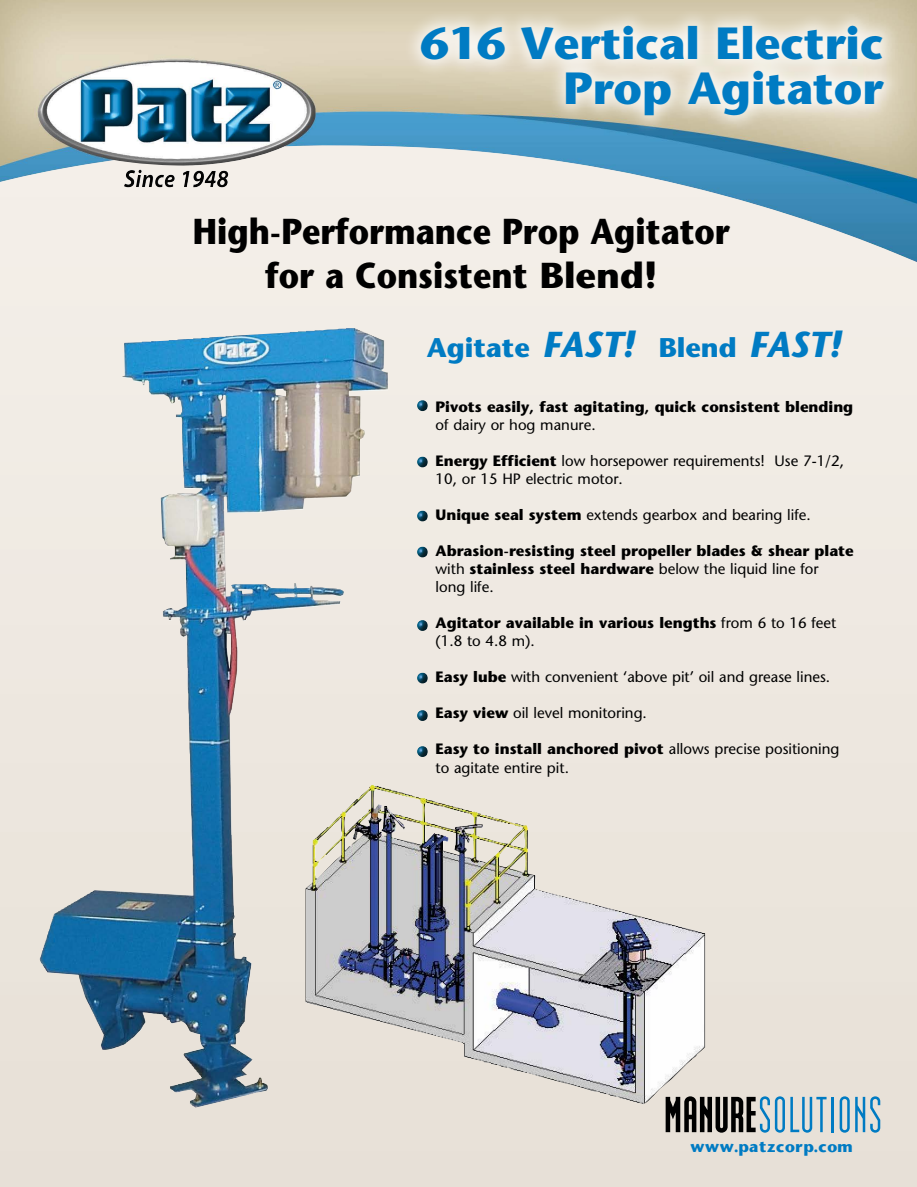
<style>
.page{position:relative;width:917px;height:1187px;background:#fff}
.page>*{position:absolute;margin:0;border:0;box-sizing:border-box;transform-origin:0 0}
.t1{font:700 45px/45px "Stone Sans";color:#007bc3;text-align:right}
.t2{font:700 36px/43.2px "Stone Sans";color:#000;text-align:center;scale:.89 1}
.t3{font:700 27px "Stone Sans";color:#007bc3}
.t4{font:15px/18px "Stone Sans";color:#000}
.t5{font:700 15px/18px "Stone Sans";color:#000}
.t6{font:700 14.85px "Stone Sans";color:#007bc3}
.s1{font-style:italic;font-size:36px}
.s2{font-weight:700}
.s3{font-weight:400}
</style>
<div class="page">
<div style="left:0;top:269px;width:917px;height:917px;background:#ede7df"></div>
<img style="left:122px;top:328px;width:224px;height:382px">
<img style="left:0;top:0;width:917px;height:269px">
<div style="left:403px;top:7px;width:499px;height:127px;background:#fff;opacity:.75"></div>
<svg style="left:417px;top:456px;width:11px;height:11px"></svg>
<svg style="left:417px;top:400px;width:11px;height:11px"></svg>
<svg style="left:417px;top:510px;width:11px;height:11px"></svg>
<svg style="left:417px;top:546px;width:11px;height:11px"></svg>
<svg style="left:417px;top:620px;width:11px;height:11px"></svg>
<svg style="left:417px;top:672px;width:11px;height:11px"></svg>
<svg style="left:417px;top:710px;width:11px;height:11px"></svg>
<svg style="left:417px;top:746px;width:11px;height:11px"></svg>
<img style="left:305px;top:785px;width:400px;height:319px">
<svg style="left:666px;top:1096px;width:160px;height:36px"></svg>
<hr style="left:831px;top:1096px;width:3px;height:36px;background:#007bc3">
<svg style="left:840px;top:1096px;width:40px;height:36px"></svg>
<h1 class="t1" style="left:421px;top:20px;width:464px">616 Vertical Electric<br>Prop Agitator</h1>
<h2 class="t2" style="left:193px;top:210px;width:604px">High-Performance Prop Agitator for a Consistent Blend!</h2>
<h3 class="t3" style="left:427px;top:330px;width:415px">Agitate <span class="s1">FAST!</span> Blend <span class="s1">FAST!</span></h3>
<p class="t5" style="left:436px;top:398px;width:419px">Pivots easily, fast agitating, quick consistent blending</p>
<p class="t4" style="left:436px;top:416px;width:162px">of dairy or hog manure.</p>
<p class="t4" style="left:436px;top:452px;width:410px"><span class="s2">Energy Efficient</span> low horsepower requirements! Use 7-1/2,<br>10, or 15 HP electric motor.</p>
<p class="t4" style="left:436px;top:506px;width:377px"><span class="s2">Unique seal system</span> extends gearbox and bearing life.</p>
<p class="t5" style="left:436px;top:542px;width:420px">Abrasion-resisting steel propeller blades &amp; shear plate <span class="s3">with</span> stainless steel hardware <span class="s3">below the liquid line for<br>long life.</span></p>
<p class="t5" style="left:436px;top:614px;width:402px">Agitator available in various lengths <span class="s3">from 6 to 16 feet (1.8 to 4.8 m).</span></p>
<p class="t4" style="left:436px;top:668px;width:396px"><span class="s2">Easy lube</span> with convenient ‘above pit’ oil and grease lines.</p>
<p class="t4" style="left:436px;top:704px;width:213px"><span class="s2">Easy view</span> oil level monitoring.</p>
<p class="t4" style="left:436px;top:740px;width:405px"><span class="s2">Easy to install anchored pivot</span> allows precise positioning to agitate entire pit.</p>
<p class="t6" style="left:690px;top:1136px;width:164px">www.patzcorp.com</p>
</div>
